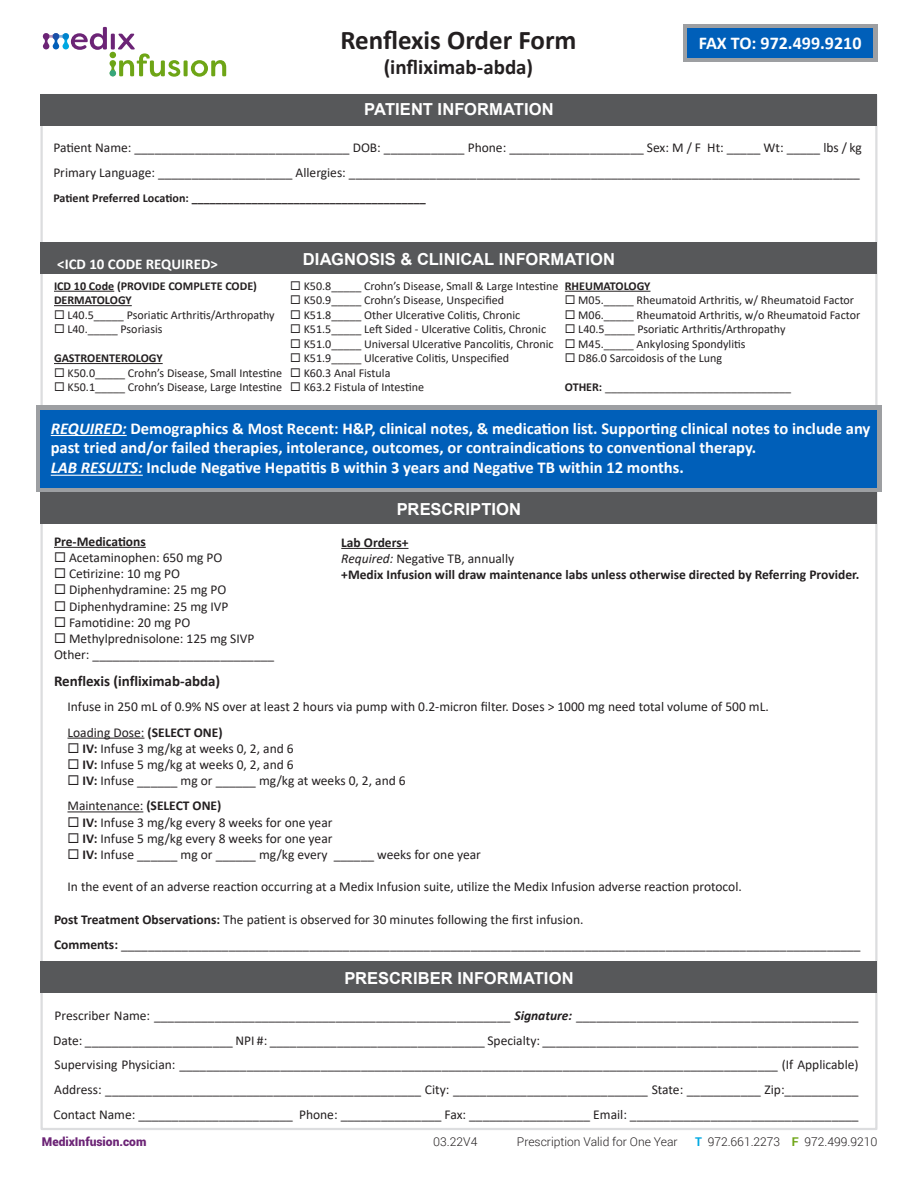
<style>
.page{position:relative;width:918px;height:1188px;background:#fff}
.page>*{position:absolute;margin:0;border:0;box-sizing:border-box;transform-origin:0 0}
.t1{font:700 27px "Calibri";color:#231f20}
.t2{font:700 21px "Calibri";color:#231f20}
.t3{font:700 18px "Calibri";color:#fff}
.t4{font:700 16.5px/19.8px "Calibri";color:#fff}
.t5{font:700 16.5px "Arial";letter-spacing:.005em;color:#fff}
.t6{font:700 15px "Calibri";color:#231f20}
.t7{font:700 15px "Calibri";color:#fff}
.t8{font:13.5px/24.8px "Calibri";color:#231f20}
.t9{font:700 13.5px/16.2px "Calibri";color:#231f20}
.t10{font:12px "Calibri";color:#231f20}
.t11{font:700 12px/14.4px "Calibri";color:#231f20}
.t12{font:300 12px "Roboto";color:#231f20}
.t13{font:900 12px "Roboto";color:#6c2476}
.s1{font-weight:700}
.s2{font-style:italic}
.s3{font-weight:400;font-style:italic}
.s4{font-weight:400}
.s5{font-weight:700;font-style:italic}
.s6{font-weight:700;color:#00a8e2}
.s7{font-weight:700;color:#6ea516}
</style>
<div class="page">
<svg style="left:184px;top:60px;width:4px;height:16px"></svg>
<svg style="left:191px;top:60px;width:35px;height:17px"></svg>
<svg style="left:43px;top:27px;width:137px;height:50px"></svg>
<div style="left:36px;top:406px;width:845px;height:86px;background:#9d9fa2"></div>
<div style="left:40px;top:410px;width:838px;height:77px;background:#005fb9"></div>
<div style="left:683px;top:24px;width:195px;height:37px;background:#9d9fa2"></div>
<div style="left:687px;top:28px;width:186px;height:29px;background:#005fb9"></div>
<div style="left:40px;top:94px;width:837px;height:31px;background:#57585a"></div>
<div style="left:40px;top:242px;width:838px;height:31px;background:#57585a"></div>
<div style="left:40px;top:961px;width:838px;height:31px;background:#57585a"></div>
<div style="left:40px;top:492px;width:838px;height:31px;background:#57585a"></div>
<hr style="left:51px;top:435px;width:76px;height:1px;background:#fff">
<hr style="left:51px;top:475px;width:92px;height:1px;background:#fff">
<hr style="left:54px;top:547px;width:92px;height:1px;background:#231f20">
<hr style="left:68px;top:738px;width:76px;height:1px;background:#231f20">
<hr style="left:68px;top:811px;width:75px;height:1px;background:#231f20">
<hr style="left:565px;top:291px;width:86px;height:1px;background:#231f20">
<hr style="left:54px;top:291px;width:60px;height:1px;background:#231f20">
<hr style="left:54px;top:305px;width:78px;height:1px;background:#231f20">
<hr style="left:54px;top:363px;width:109px;height:1px;background:#231f20">
<hr style="left:341px;top:548px;width:67px;height:1px;background:#231f20">
<h1 class="t1" style="left:340px;top:21px;width:238px">Renflexis Order Form</h1>
<h2 class="t2" style="left:384px;top:52px;width:151px">(infliximab-abda)</h2>
<p class="t5" style="left:364px;top:98px;width:191px">PATIENT INFORMATION</p>
<h3 class="t3" style="left:699px;top:31px;width:164px">FAX TO: 972.499.9210</h3>
<p class="t8" style="left:53px;top:135px;width:810px">Patient Name: ________________________________ DOB: ____________ Phone: ____________________ Sex: M / F Ht: _____ Wt: _____ lbs / kg<br>Primary Language: ____________________ Allergies: ____________________________________________________________________________</p>
<p class="t11" style="left:53px;top:191px;width:374px">Patient Preferred Location: _______________________________________</p>
<p class="t7" style="left:57px;top:253px;width:162px">&lt;ICD 10 CODE REQUIRED&gt;</p>
<p class="t5" style="left:303px;top:247px;width:314px">DIAGNOSIS &amp; CLINICAL INFORMATION</p>
<p class="t11" style="left:54px;top:279px;width:205px">ICD 10 Code (PROVIDE COMPLETE CODE)<br>DERMATOLOGY</p>
<p class="t10" style="left:54px;top:306px;width:222px">◻ L40.5_____ Psoriatic Arthritis/Arthropathy</p>
<p class="t10" style="left:54px;top:321px;width:110px">◻ L40._____ Psoriasis</p>
<p class="t11" style="left:54px;top:351px;width:110px">GASTROENTEROLOGY</p>
<p class="t10" style="left:54px;top:364px;width:230px">◻ K50.0_____ Crohn’s Disease, Small Intestine</p>
<p class="t10" style="left:54px;top:379px;width:230px">◻ K50.1_____ Crohn’s Disease, Large Intestine</p>
<p class="t10" style="left:290px;top:278px;width:270px">◻ K50.8_____ Crohn’s Disease, Small &amp; Large Intestine</p>
<p class="t10" style="left:290px;top:292px;width:215px">◻ K50.9_____ Crohn’s Disease, Unspecified</p>
<p class="t10" style="left:290px;top:307px;width:231px">◻ K51.8_____ Other Ulcerative Colitis, Chronic</p>
<p class="t10" style="left:290px;top:321px;width:257px">◻ K51.5_____ Left Sided - Ulcerative Colitis, Chronic</p>
<p class="t10" style="left:290px;top:336px;width:265px">◻ K51.0_____ Universal Ulcerative Pancolitis, Chronic</p>
<p class="t10" style="left:290px;top:350px;width:221px">◻ K51.9_____ Ulcerative Colitis, Unspecified</p>
<p class="t10" style="left:290px;top:364px;width:102px">◻ K60.3 Anal Fistula</p>
<p class="t10" style="left:290px;top:379px;width:135px">◻ K63.2 Fistula of Intestine</p>
<p class="t11" style="left:565px;top:279px;width:87px">RHEUMATOLOGY</p>
<p class="t10" style="left:565px;top:292px;width:291px">◻ M05._____ Rheumatoid Arthritis, w/ Rheumatoid Factor</p>
<p class="t10" style="left:565px;top:306px;width:297px">◻ M06._____ Rheumatoid Arthritis, w/o Rheumatoid Factor</p>
<p class="t10" style="left:565px;top:321px;width:222px">◻ L40.5_____ Psoriatic Arthritis/Arthropathy</p>
<p class="t10" style="left:565px;top:335px;width:182px">◻ M45._____ Ankylosing Spondylitis</p>
<p class="t10" style="left:565px;top:350px;width:159px">◻ D86.0 Sarcoidosis of the Lung</p>
<p class="t10" style="left:565px;top:379px;width:228px"><span class="s1">OTHER:</span> _______________________________</p>
<p class="t4" style="left:51px;top:418px;width:821px"><span class="s2">REQUIRED:</span> Demographics &amp; Most Recent: H&amp;P, clinical notes, &amp; medication list. Supporting clinical notes to include any past tried and/or failed therapies, intolerance, outcomes, or contraindications to conventional therapy.<br><span class="s2">LAB RESULTS:</span> Include Negative Hepatitis B within 3 years and Negative TB within 12 months.</p>
<p class="t5" style="left:397px;top:497px;width:126px">PRESCRIPTION</p>
<p class="t9" style="left:54px;top:533px;width:93px">Pre-Medications</p>
<p class="t8" style="left:54px;top:545px;width:170px">◻ Acetaminophen: 650 mg PO</p>
<p class="t8" style="left:54px;top:561px;width:128px">◻ Cetirizine: 10 mg PO</p>
<p class="t8" style="left:54px;top:577px;width:174px">◻ Diphenhydramine: 25 mg PO</p>
<p class="t8" style="left:54px;top:593px;width:176px">◻ Diphenhydramine: 25 mg IVP</p>
<p class="t8" style="left:54px;top:610px;width:138px">◻ Famotidine: 20 mg PO</p>
<p class="t8" style="left:54px;top:630px;width:222px;line-height:16.2px">◻ Methylprednisolone: 125 mg SIVP<br>Other: ___________________________</p>
<p class="t6" style="left:54px;top:671px;width:168px">Renflexis (infliximab-abda)</p>
<p class="t8" style="left:68px;top:694px;width:703px;line-height:25.2px">Infuse in 250 mL of 0.9% NS over at least 2 hours via pump with 0.2-micron filter. Doses &gt; 1000 mg need total volume of 500 mL.<br>Loading Dose: <span class="s1">(SELECT ONE)</span></p>
<p class="t8" style="left:68px;top:736px;width:228px">◻ <span class="s1">IV:</span> Infuse 3 mg/kg at weeks 0, 2, and 6</p>
<p class="t8" style="left:68px;top:752px;width:228px">◻ <span class="s1">IV:</span> Infuse 5 mg/kg at weeks 0, 2, and 6</p>
<p class="t8" style="left:68px;top:768px;width:340px;line-height:25.2px">◻ <span class="s1">IV:</span> Infuse ______ mg or ______ mg/kg at weeks 0, 2, and 6<br>Maintenance: <span class="s1">(SELECT ONE)</span></p>
<p class="t8" style="left:68px;top:809px;width:267px">◻ <span class="s1">IV:</span> Infuse 3 mg/kg every 8 weeks for one year</p>
<p class="t8" style="left:68px;top:826px;width:267px">◻ <span class="s1">IV:</span> Infuse 5 mg/kg every 8 weeks for one year</p>
<p class="t8" style="left:68px;top:842px;width:415px">◻ <span class="s1">IV:</span> Infuse ______ mg or ______ mg/kg every ______ weeks for one year</p>
<p class="t8" style="left:68px;top:874px;width:676px">In the event of an adverse reaction occurring at a Medix Infusion suite, utilize the Medix Infusion adverse reaction protocol.</p>
<p class="t8" style="left:54px;top:906px;width:808px;line-height:25.2px"><span class="s1">Post Treatment Observations:</span> The patient is observed for 30 minutes following the first infusion.<br><span class="s1">Comments:</span> ______________________________________________________________________________________________________________</p>
<p class="t9" style="left:341px;top:534px;width:520px">Lab Orders+<br><span class="s3">Required:</span> <span class="s4">Negative TB, annually<br></span>+Medix Infusion will draw maintenance labs unless otherwise directed by Referring Provider.</p>
<p class="t5" style="left:344px;top:966px;width:231px">PRESCRIBER INFORMATION</p>
<p class="t8" style="left:53px;top:1003px;width:807px;text-align:justify">Prescriber Name: _____________________________________________________ <span class="s5">Signature:</span> __________________________________________ Date: ______________________ NPI #: ________________________________ Specialty: _______________________________________________ Supervising Physician: _________________________________________________________________________________________ (If Applicable)<br>Address: _______________________________________________ City: _____________________________ State: ___________ Zip:___________ Contact Name: _______________________ Phone: _______________ Fax: __________________ Email: __________________________________</p>
<p class="t13" style="left:42px;top:1133px;width:106px">MedixInfusion.com</p>
<p class="t12" style="left:433px;top:1134px;width:46px">03.22V4</p>
<p class="t12" style="left:517px;top:1134px;width:162px">Prescription Valid for One Year</p>
<p class="t12" style="left:695px;top:1134px;width:184px"><span class="s6">T</span> 972.661.2273 <span class="s7">F</span> 972.499.9210</p>
</div>
